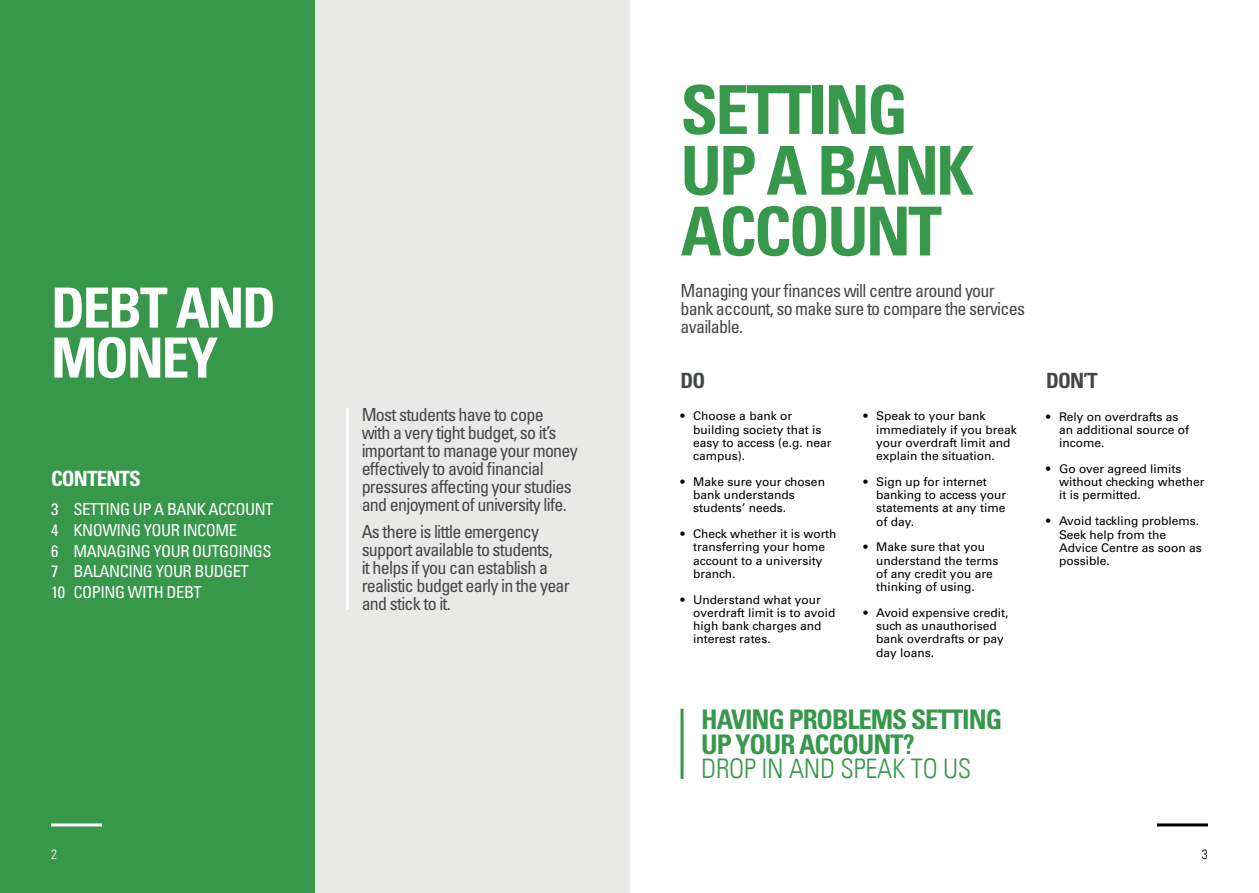
<style>
.page{position:relative;width:1259px;height:893px;background:#fff}
.page>*{position:absolute;margin:0;border:0;box-sizing:border-box;transform-origin:0 0}
.t1{font:700 condensed 67.5px/60.8px "Univers LT Pro";letter-spacing:-.04em;color:#37984b}
.t2{font:700 condensed 55.5px/49.9px "Univers LT Pro";letter-spacing:-.04em;color:#fff}
.t3{font:700 condensed 27px/24.3px "Univers LT Pro";letter-spacing:-.04em;color:#37984b}
.t4{font:27px "Univers Com 47 Light Cond";letter-spacing:-.01em;color:#37984b}
.t5{font:700 condensed 21px "Univers LT Pro";letter-spacing:-.04em;color:#fff}
.t6{font:700 condensed 21px "Univers LT Pro";color:#444749}
.t7{font:condensed 18px/18px "Univers LT Pro";letter-spacing:-.04em;color:#444749}
.t8{font:condensed 16.5px/20.7px "Univers LT Pro";letter-spacing:-.03em;color:#fff}
.t9{font:13.5px "Univers Com 47 Light Cond";color:#fff}
.t10{font:13.5px "Univers Com 47 Light Cond";color:#000}
.t11{font:12px/13.2px "Univers LT Std";color:#000}
</style>
<div class="page">
<div style="left:315px;top:0;width:314px;height:893px;background:#e9eae8"></div>
<div style="left:0;top:0;width:315px;height:893px;background:#37984b"></div>
<hr style="left:346px;top:408px;width:3px;height:202px;background:#fff">
<hr style="left:680px;top:709px;width:3px;height:70px;background:#37984b">
<hr style="left:1157px;top:823px;width:51px;height:3px;background:#000">
<hr style="left:51px;top:823px;width:51px;height:3px;background:#fff">
<h2 class="t2" style="left:51px;top:283px;width:226px">DEBT AND<br>MONEY</h2>
<h3 class="t5" style="left:51px;top:466px;width:91px">CONTENTS</h3>
<h3 class="t8" style="left:51px;top:499px;width:224px">3 SETTING UP A BANK ACCOUNT<br>4 KNOWING YOUR INCOME<br>6 MANAGING YOUR OUTGOINGS<br>7 BALANCING YOUR BUDGET<br>10 COPING WITH DEBT</h3>
<h3 class="t7" style="left:362px;top:405px;width:218px">Most students have to cope<br>with a very tight budget, so it’s important to manage your money effectively to avoid financial pressures affecting your studies and enjoyment of university life.</h3>
<h3 class="t7" style="left:362px;top:522px;width:210px">As there is little emergency support available to students,<br>it helps if you can establish a realistic budget early in the year and stick to it.</h3>
<h1 class="t1" style="left:680px;top:79px;width:295px">SETTING<br>UP A BANK<br>ACCOUNT</h1>
<h3 class="t7" style="left:680px;top:281px;width:346px">Managing your finances will centre around your bank account, so make sure to compare the services available.</h3>
<h3 class="t6" style="left:680px;top:368px;width:26px">DO</h3>
<p class="t11" style="left:693px;top:410px;width:140px;text-indent:-13px">• Choose a bank or building society that is easy to access (e.g. near campus).</p>
<p class="t11" style="left:693px;top:475px;width:133px;text-indent:-13px">• Make sure your chosen bank understands students’ needs.</p>
<p class="t11" style="left:693px;top:527px;width:145px;text-indent:-13px">• Check whether it is worth transferring your home account to a university branch.</p>
<p class="t11" style="left:693px;top:593px;width:144px;text-indent:-13px">• Understand what your overdraft limit is to avoid high bank charges and interest rates.</p>
<p class="t11" style="left:876px;top:410px;width:142px;text-indent:-13px">• Speak to your bank immediately if you break your overdraft limit and explain the situation.</p>
<p class="t11" style="left:876px;top:475px;width:132px;text-indent:-13px">• Sign up for internet banking to access your statements at any time of day.</p>
<p class="t11" style="left:876px;top:541px;width:124px;text-indent:-13px">• Make sure that you understand the terms of any credit you are thinking of using.</p>
<p class="t11" style="left:876px;top:606px;width:134px;text-indent:-13px">• Avoid expensive credit, such as unauthorised bank overdrafts or pay day loans.</p>
<h3 class="t3" style="left:701px;top:707px;width:302px">HAVING PROBLEMS SETTING<br>UP YOUR ACCOUNT?</h3>
<h3 class="t4" style="left:701px;top:752px;width:272px">DROP IN AND SPEAK TO US</h3>
<h3 class="t6" style="left:1046px;top:368px;width:53px">DON’T</h3>
<p class="t11" style="left:1059px;top:410px;width:132px;text-indent:-13px">• Rely on overdrafts as an additional source of income.</p>
<p class="t11" style="left:1059px;top:462px;width:147px;text-indent:-13px">• Go over agreed limits without checking whether it is permitted.</p>
<p class="t11" style="left:1059px;top:515px;width:144px;text-indent:-13px">• Avoid tackling problems.<br>Seek help from the<br>Advice Centre as soon as possible.</p>
<p class="t9" style="left:51px;top:846px;width:7px">2</p>
<p class="t10" style="left:1202px;top:846px;width:7px">3</p>
</div>
